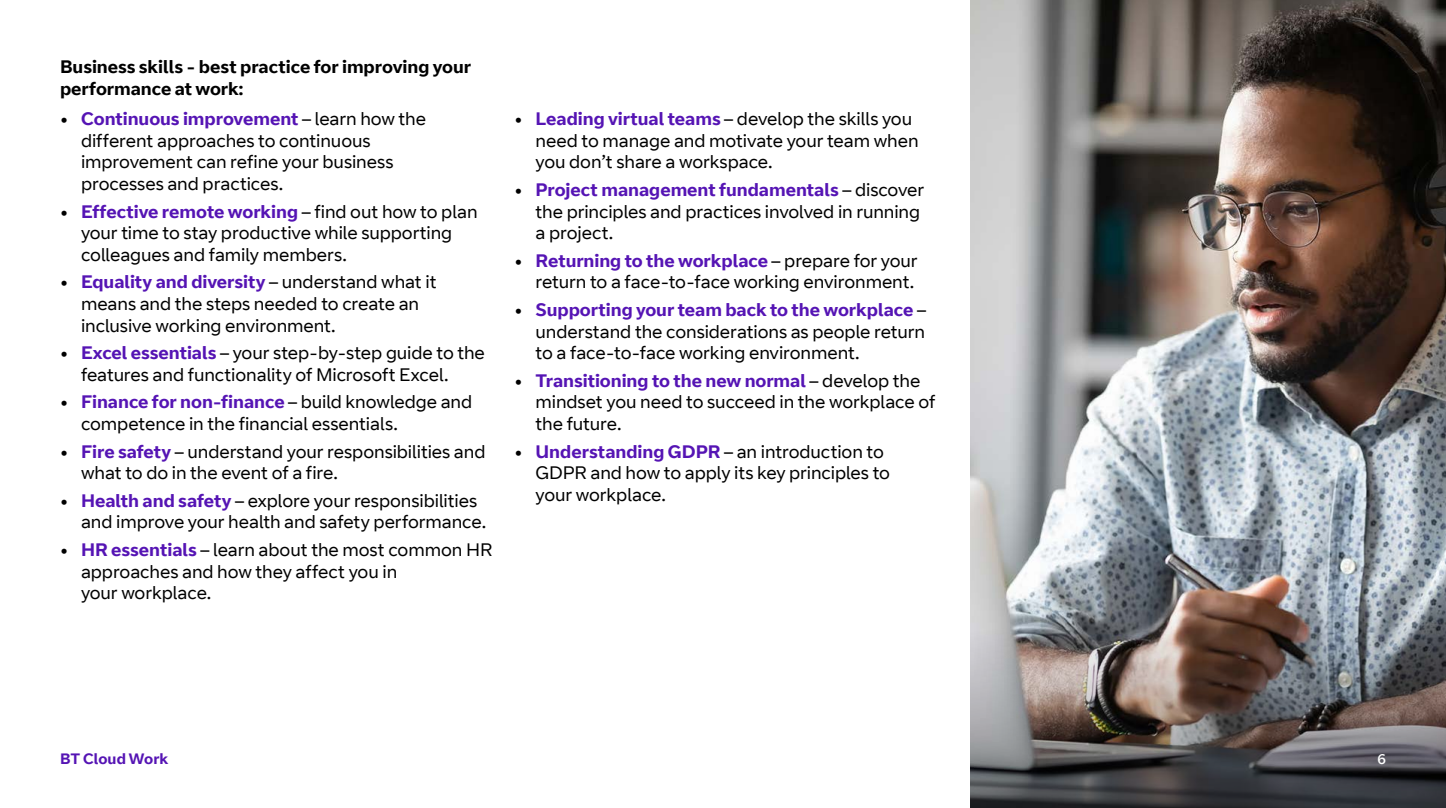
<style>
.page{position:relative;width:1446px;height:808px;background:#fff}
.page>*{position:absolute;margin:0;border:0;box-sizing:border-box;transform-origin:0 0}
.t1{font:18px/21.6px "BT Curve";letter-spacing:-.005em;color:#000}
.t2{font:700 18px/21.6px "BT Curve";color:#000}
.t3{font:700 15px "BT Curve";color:#5514b4}
.t4{font:14.25px "BT Curve Headline";color:#fff}
.s1{font-weight:700}
.s2{font-weight:700;color:#5514b4}
</style>
<div class="page">
<img style="left:970px;top:0;width:476px;height:465px">
<img style="left:970px;top:465px;width:476px;height:343px">
<p class="t2" style="left:60px;top:57px;width:412px">Business skills - best practice for improving your performance at work:</p>
<p class="t1" style="left:81px;top:109px;width:347px;text-indent:-21px"><span class="s1">•</span> <span class="s2">Continuous improvement</span> – learn how the different approaches to continuous improvement can refine your business processes and practices.</p>
<p class="t1" style="left:81px;top:201px;width:398px;text-indent:-21px"><span class="s1">•</span> <span class="s2">Effective remote working</span> – find out how to plan your time to stay productive while supporting colleagues and family members.</p>
<p class="t1" style="left:81px;top:272px;width:357px;text-indent:-21px"><span class="s1">•</span> <span class="s2">Equality and diversity</span> – understand what it means and the steps needed to create an inclusive working environment.</p>
<p class="t1" style="left:81px;top:343px;width:405px;text-indent:-21px"><span class="s1">•</span> <span class="s2">Excel essentials</span> – your step-by-step guide to the features and functionality of Microsoft Excel.</p>
<p class="t1" style="left:81px;top:392px;width:393px;text-indent:-21px"><span class="s1">•</span> <span class="s2">Finance for non-finance</span> – build knowledge and competence in the financial essentials.</p>
<p class="t1" style="left:81px;top:441px;width:406px;text-indent:-21px"><span class="s1">•</span> <span class="s2">Fire safety</span> – understand your responsibilities and what to do in the event of a fire.</p>
<p class="t1" style="left:81px;top:490px;width:407px;text-indent:-21px"><span class="s1">•</span> <span class="s2">Health and safety</span> – explore your responsibilities and improve your health and safety performance.</p>
<p class="t1" style="left:81px;top:540px;width:413px;text-indent:-21px"><span class="s1">•</span> <span class="s2">HR essentials</span> – learn about the most common HR approaches and how they affect you in<br>your workplace.</p>
<p class="t1" style="left:535px;top:109px;width:385px;text-indent:-21px"><span class="s1">•</span> <span class="s2">Leading virtual teams</span> – develop the skills you need to manage and motivate your team when you don’t share a workspace.</p>
<p class="t1" style="left:535px;top:180px;width:390px;text-indent:-21px"><span class="s1">•</span> <span class="s2">Project management fundamentals</span> – discover the principles and practices involved in running a project.</p>
<p class="t1" style="left:514px;top:250px;width:405px;text-align:right"><span class="s1">•</span> <span class="s2">Returning to the workplace</span> – prepare for your return to a face-to-face working environment.</p>
<p class="t1" style="left:535px;top:299px;width:392px;text-align:justify;text-indent:-21px"><span class="s1">•</span> <span class="s2">Supporting your team back to the workplace</span> – understand the considerations as people return to a face-to-face working environment.</p>
<p class="t1" style="left:535px;top:370px;width:401px;text-indent:-21px"><span class="s1">•</span> <span class="s2">Transitioning to the new normal</span> – develop the mindset you need to succeed in the workplace of the future.</p>
<p class="t1" style="left:535px;top:441px;width:356px;text-indent:-21px"><span class="s1">•</span> <span class="s2">Understanding GDPR</span> – an introduction to<br>GDPR and how to apply its key principles to your workplace.</p>
<p class="t3" style="left:60px;top:749px;width:110px">BT Cloud Work</p>
<p class="t4" style="left:1377px;top:750px;width:10px">6</p>
</div>
